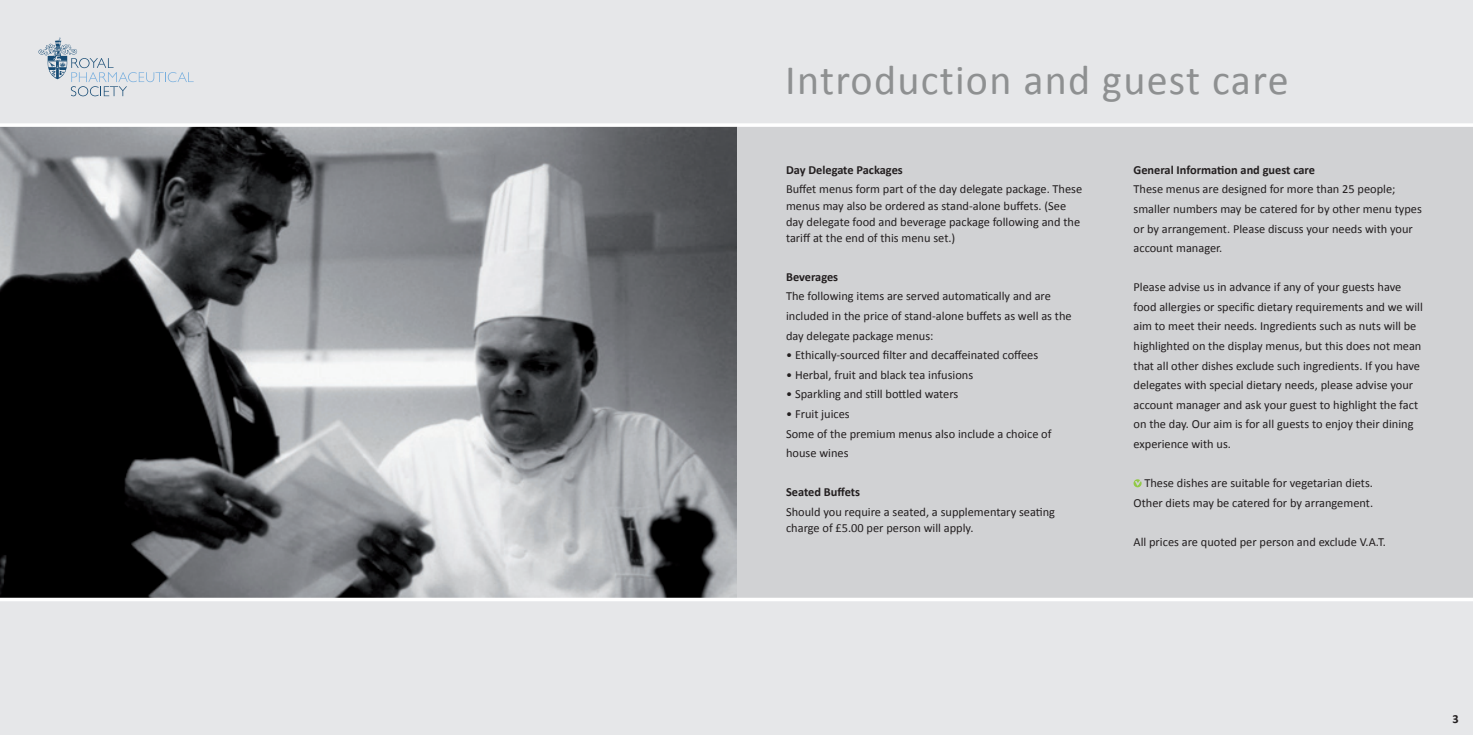
<style>
.page{position:relative;width:1474px;height:736px;background:#fff}
.page>*{position:absolute;margin:0;border:0;box-sizing:border-box;transform-origin:0 0}
.t1{font:42px "Calibri";letter-spacing:.03em;color:#8e9091}
.t2{font:12.42px/19.6px "Calibri";color:#231f20}
.t3{font:700 12.42px "Calibri";color:#231f20}
</style>
<div class="page">
<div style="left:1px;top:1px;width:1471px;height:733px;background:#e6e7e9"></div>
<div style="left:649px;top:125px;width:823px;height:474px;background:#d1d2d4"></div>
<svg style="left:1133px;top:479px;width:8px;height:8px"></svg>
<img style="left:1px;top:127px;width:736px;height:470px">
<hr style="left:1px;top:123px;width:1471px;height:4px;background:#fff">
<svg style="left:1px;top:597px;width:1471px;height:4px;background:#eceded"></svg>
<svg style="left:39px;top:38px;width:155px;height:58px"></svg>
<h1 class="t1" style="left:785px;top:54px;width:505px">Introduction and guest care</h1>
<p class="t3" style="left:786px;top:162px;width:118px">Day Delegate Packages</p>
<p class="t2" style="left:786px;top:180px;width:298px;line-height:16.1px">Buffet menus form part of the day delegate package. These menus may also be ordered as stand-alone buffets. (See day delegate food and beverage package following and the tariff at the end of this menu set.)</p>
<p class="t3" style="left:786px;top:269px;width:54px">Beverages</p>
<p class="t2" style="left:786px;top:286px;width:287px">The following items are served automatically and are included in the price of stand-alone buffets as well as the day delegate package menus:</p>
<p class="t2" style="left:786px;top:344px;width:254px">• Ethically-sourced filter and decaffeinated coffees</p>
<p class="t2" style="left:786px;top:364px;width:189px">• Herbal, fruit and black tea infusions</p>
<p class="t2" style="left:786px;top:383px;width:174px">• Sparkling and still bottled waters</p>
<p class="t2" style="left:786px;top:403px;width:267px">• Fruit juices<br>Some of the premium menus also include a choice of house wines</p>
<p class="t3" style="left:786px;top:484px;width:75px">Seated Buffets</p>
<p class="t2" style="left:786px;top:503px;width:270px;line-height:16.1px">Should you require a seated, a supplementary seating charge of £5.00 per person will apply.</p>
<p class="t3" style="left:1133px;top:162px;width:183px">General Information and guest care</p>
<p class="t2" style="left:1133px;top:179px;width:290px">These menus are designed for more than 25 people; smaller numbers may be catered for by other menu types or by arrangement. Please discuss your needs with your account manager.</p>
<p class="t2" style="left:1133px;top:276px;width:291px">Please advise us in advance if any of your guests have food allergies or specific dietary requirements and we will aim to meet their needs. Ingredients such as nuts will be highlighted on the display menus, but this does not mean that all other dishes exclude such ingredients. If you have delegates with special dietary needs, please advise your account manager and ask your guest to highlight the fact on the day. Our aim is for all guests to enjoy their dining experience with us.</p>
<p class="t2" style="left:1133px;top:472px;width:241px;text-align:right">These dishes are suitable for vegetarian diets.<br>Other diets may be catered for by arrangement.</p>
<p class="t2" style="left:1133px;top:531px;width:254px">All prices are quoted per person and exclude V.A.T.</p>
<p class="t3" style="left:1452px;top:711px;width:8px">3</p>
</div>
